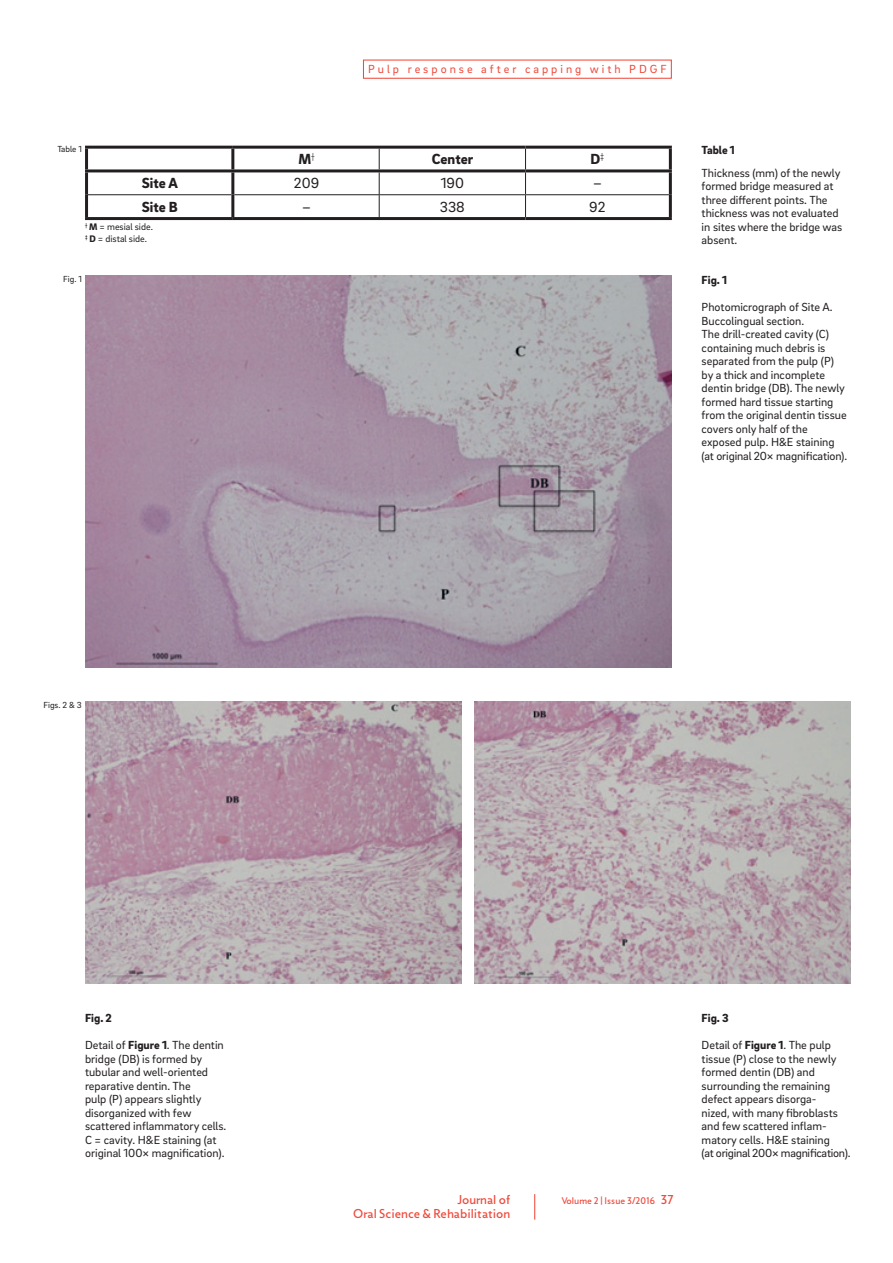
<style>
.page{position:relative;width:893px;height:1263px;background:#fff}
.page>*{position:absolute;margin:0;border:0;box-sizing:border-box;transform-origin:0 0}
.t1{font:900 15px "Brix Sans";color:#231f20}
.t2{font:15px "Brix Sans";color:#231f20}
.t3{font:12px/13.5px "Brix Sans";color:#231f20}
.t4{font:12px/14.4px "Zigfrid";color:#ef4b3d;text-align:right}
.t5{font:12px "Brix Sans";letter-spacing:.25em;color:#ef4b3d}
.t6{font:900 12px "Brix Sans";color:#231f20}
.t7{font:9.75px/12px "Brix Sans";color:#231f20}
.t8{font:9px "Zigfrid";color:#ef4b3d}
.t9{font:9px "Brix Sans";color:#231f20}
.s1{font-weight:900}
.s2{font-size:12px}
</style>
<div class="page">
<svg style="left:534px;top:1194px;width:1px;height:25px"></svg>
<div style="left:363px;top:60px;width:309px;height:19px;border:1px solid #ef4b3d"></div>
<img style="left:85px;top:276px;width:587px;height:392px">
<img style="left:85px;top:701px;width:376px;height:282px">
<img style="left:474px;top:701px;width:376px;height:282px">
<hr style="left:88px;top:194px;width:143px;height:1px;background:#231f20">
<hr style="left:234px;top:194px;width:291px;height:1px;background:#231f20">
<svg style="left:379px;top:149px;width:1px;height:68px"></svg>
<hr style="left:525px;top:194px;width:144px;height:1px;background:#231f20">
<svg style="left:525px;top:149px;width:1px;height:68px"></svg>
<hr style="left:669px;top:172px;width:3px;height:23px;background:#231f20">
<hr style="left:669px;top:195px;width:3px;height:22px;background:#231f20">
<hr style="left:233px;top:217px;width:292px;height:3px;background:#231f20">
<hr style="left:525px;top:217px;width:147px;height:3px;background:#231f20">
<hr style="left:231px;top:149px;width:3px;height:20px;background:#231f20">
<hr style="left:85px;top:172px;width:3px;height:23px;background:#231f20">
<hr style="left:231px;top:172px;width:3px;height:23px;background:#231f20">
<hr style="left:85px;top:195px;width:3px;height:22px;background:#231f20">
<hr style="left:231px;top:195px;width:3px;height:22px;background:#231f20">
<hr style="left:85px;top:217px;width:148px;height:3px;background:#231f20">
<hr style="left:85px;top:146px;width:148px;height:3px;background:#231f20">
<hr style="left:85px;top:149px;width:3px;height:20px;background:#231f20">
<hr style="left:233px;top:146px;width:292px;height:3px;background:#231f20">
<hr style="left:525px;top:146px;width:147px;height:3px;background:#231f20">
<hr style="left:669px;top:149px;width:3px;height:20px;background:#231f20">
<hr style="left:85px;top:169px;width:440px;height:3px;background:#231f20">
<hr style="left:525px;top:169px;width:147px;height:3px;background:#231f20">
<p class="t9" style="left:57px;top:143px;width:26px">Table 1</p>
<p class="t5" style="left:368px;top:62px;width:300px">Pulp response after capping with PDGF</p>
<p class="t1" style="left:298px;top:149px;width:18px">M<sup>†</sup></p>
<p class="t1" style="left:432px;top:149px;width:43px">Center</p>
<p class="t1" style="left:590px;top:149px;width:15px">D<sup>‡</sup></p>
<p class="t1" style="left:142px;top:173px;width:38px">Site A</p>
<p class="t2" style="left:294px;top:174px;width:27px">209</p>
<p class="t2" style="left:441px;top:174px;width:25px">190</p>
<p class="t2" style="left:593px;top:174px;width:10px">–</p>
<p class="t1" style="left:142px;top:197px;width:37px">Site B</p>
<p class="t2" style="left:302px;top:197px;width:10px">–</p>
<p class="t2" style="left:440px;top:197px;width:27px">338</p>
<p class="t2" style="left:589px;top:197px;width:18px">92</p>
<p class="t7" style="left:85px;top:221px;width:69px"><sup>†</sup> <span class="s1">M</span> = mesial side. <sup>‡</sup> <span class="s1">D</span> = distal side.</p>
<p class="t9" style="left:63px;top:273px;width:20px">Fig. 1</p>
<p class="t6" style="left:702px;top:142px;width:35px">Table 1</p>
<p class="t3" style="left:702px;top:165px;width:142px">Thickness (mm) of the newly formed bridge measured at three different points. The thickness was not evaluated in sites where the bridge was absent.</p>
<p class="t6" style="left:702px;top:272px;width:27px">Fig. 1</p>
<p class="t3" style="left:702px;top:300px;width:147px">Photomicrograph of Site A.<br>Buccolingual section.<br>The drill-created cavity (C) containing much debris is separated from the pulp (P) by a thick and incomplete dentin bridge (DB). The newly formed hard tissue starting from the original dentin tissue covers only half of the exposed pulp. H&amp;E staining (at original 20× magnification).</p>
<p class="t9" style="left:43px;top:699px;width:40px">Figs. 2 &amp; 3</p>
<p class="t6" style="left:85px;top:1010px;width:28px">Fig. 2</p>
<p class="t3" style="left:85px;top:1038px;width:143px">Detail of <span class="s1">Figure 1</span>. The dentin bridge (DB) is formed by tubular and well-oriented repa rative dentin. The<br>pulp (P) appears slightly disorganized with few scattered inflammatory cells.<br>C = cavity. H&amp;E staining (at original 100× magnification).</p>
<p class="t4" style="left:353px;top:1192px;width:159px">Journal of<br>Oral Science &amp; Rehabilitation</p>
<p class="t8" style="left:561px;top:1194px;width:114px">Volume 2 | Issue 3/2016 <span class="s2">37</span></p>
<p class="t6" style="left:702px;top:1010px;width:29px">Fig. 3</p>
<p class="t3" style="left:702px;top:1038px;width:150px">Detail of <span class="s1">Figure 1</span>. The pulp tissue (P) close to the newly formed dentin (DB) and surrounding the remaining defect appears disorga -<br>nized, with many fibroblasts and few scattered inflam&shy;matory cells. H&amp;E staining<br>(at original 200× magnification).</p>
</div>
